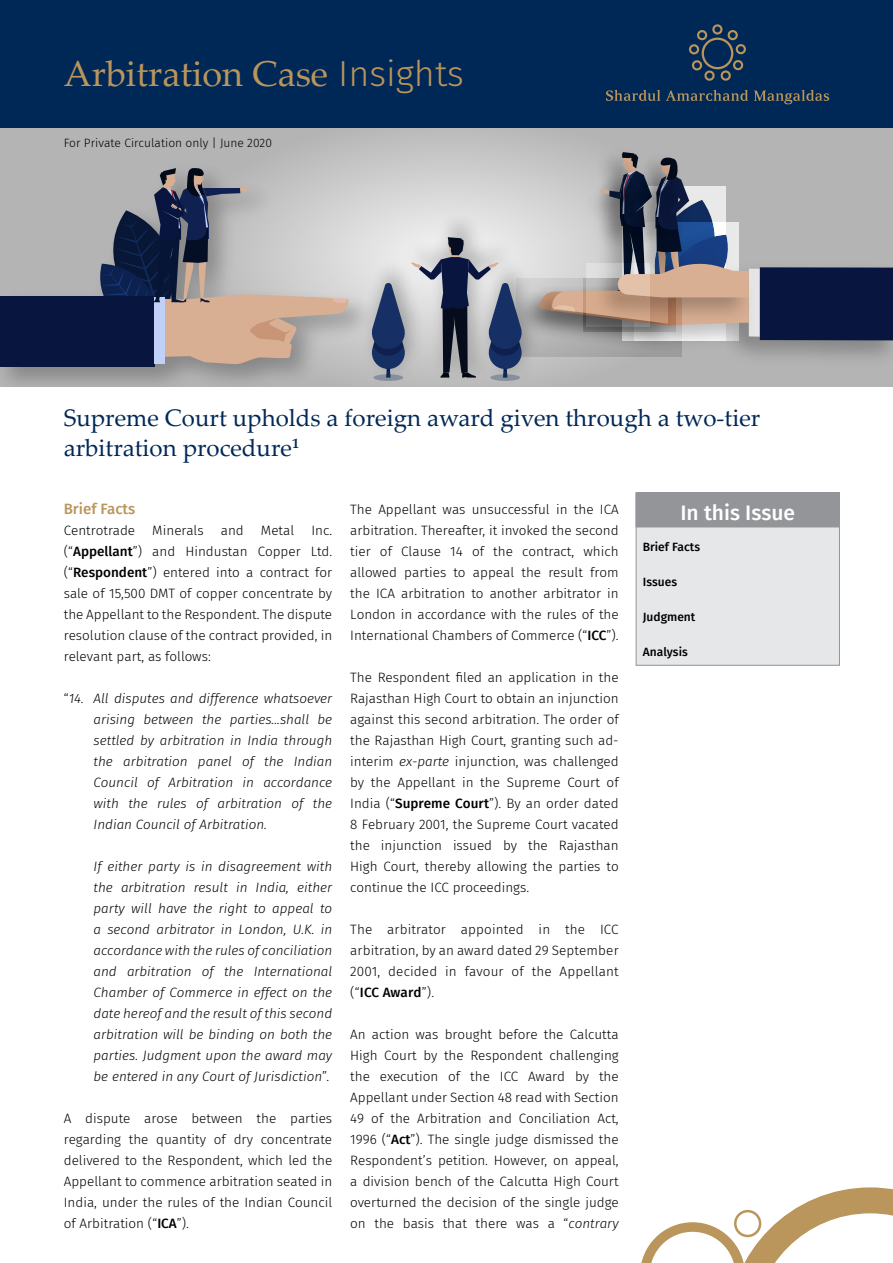
<style>
.page{position:relative;width:893px;height:1263px;background:#fff}
.page>*{position:absolute;margin:0;border:0;box-sizing:border-box;transform-origin:0 0}
.t1{font:36px "Palatino Linotype";color:#ba955c}
.t2{font:24px/30px "Palatino Linotype";color:#002856}
.t3{font:500 21px "Fira Sans";color:#fff}
.t4{font:500 15px "Fira Sans";color:#ba955c}
.t5{font:300 13.5px/21px "Fira Sans";color:#000;text-align:justify}
.t6{font:italic 300 13.5px/21px "Fira Sans";color:#000;text-align:justify}
.t7{font:300 12px "Fira Sans";color:#000}
.t8{font:500 12px "Fira Sans";color:#000}
.s1{font-family:"Fira Sans";font-weight:300}
.s2{font-weight:500}
.s3{font-style:italic}
.s4{font-style:normal}
</style>
<div class="page">
<svg style="left:0;top:128px;width:893px;height:259px;background:#bab9b9"></svg>
<img style="left:588px;top:140px;width:63px;height:12px">
<img style="left:627px;top:144px;width:63px;height:8px">
<img style="left:715px;top:254px;width:178px;height:121px">
<div style="left:760px;top:267px;width:133px;height:73px;background:#08153f"></div>
<img style="left:549px;top:331px;width:212px;height:29px">
<img style="left:549px;top:325px;width:132px;height:33px">
<img style="left:583px;top:251px;width:178px;height:80px">
<img style="left:586px;top:325px;width:64px;height:2px">
<img style="left:0;top:155px;width:383px;height:232px">
<div style="left:0;top:296px;width:154px;height:71px;background:#08153f"></div>
<svg style="left:540px;top:152px;width:209px;height:173px;background:#9d9798"></svg>
<svg style="left:98px;top:168px;width:251px;height:196px;background:#959195"></svg>
<img style="left:353px;top:203px;width:196px;height:184px">
<div style="left:373px;top:374px;width:30px;height:7px;background:#868f9e;border-radius:50%"></div>
<div style="left:490px;top:374px;width:30px;height:7px;background:#868f9e;border-radius:50%"></div>
<svg style="left:369px;top:237px;width:155px;height:141px;background:#8f94a3"></svg>
<div style="left:636px;top:493px;width:203px;height:172px;background:#e6e7e8"></div>
<div style="left:636px;top:493px;width:204px;height:173px;border:1px solid #939598"></div>
<div style="left:636px;top:493px;width:203px;height:34px;background:#939598"></div>
<div style="left:0;top:0;width:893px;height:128px;background:#002856"></div>
<svg style="left:606px;top:90px;width:54px;height:11px"></svg>
<svg style="left:666px;top:90px;width:82px;height:11px"></svg>
<svg style="left:754px;top:90px;width:75px;height:14px"></svg>
<svg style="left:689px;top:24px;width:57px;height:57px"></svg>
<svg style="left:641px;top:1187px;width:252px;height:76px"></svg>
<h1 class="t1" style="left:64px;top:48px;width:402px">Arbitration Case <span class="s1">Insights</span></h1>
<p class="t7" style="left:64px;top:135px;width:210px">For Private Circulation only | June 2020</p>
<h2 class="t2" style="left:64px;top:402px;width:698px">Supreme Court upholds a foreign award given through a two-tier arbitration procedure<sup>1</sup></h2>
<p class="t4" style="left:64px;top:496px;width:73px">Brief Facts</p>
<p class="t5" style="left:64px;top:519px;width:73px">Centrotrade</p>
<p class="t5" style="left:152px;top:519px;width:53px">Minerals</p>
<p class="t5" style="left:221px;top:519px;width:25px">and</p>
<p class="t5" style="left:261px;top:519px;width:35px">Metal</p>
<h3 class="t3" style="left:680px;top:496px;width:116px">In this Issue</h3>
<p class="t5" style="left:350px;top:498px;width:270px">The Appellant was unsuccessful in the ICA arbitration. Thereafter, it invoked the second tier of Clause 14 of the contract, which allowed parties to appeal the result from the ICA arbitration to another arbitrator in London in accordance with the rules of the International Chambers of Commerce (“<span class="s2">ICC</span>”).</p>
<p class="t5" style="left:350px;top:666px;width:270px">The Respondent filed an application in the Rajasthan High Court to obtain an injunction against this second arbitration. The order of the Rajasthan High Court, granting such ad&shy;interim <span class="s3">ex-parte</span> injunction, was challenged by the Appellant in the Supreme Court of India (“<span class="s2">Supreme Court</span>”). By an order dated 8 February 2001, the Supreme Court vacated the injunction issued by the Rajasthan High Court, thereby allowing the parties to continue the ICC proceedings.</p>
<p class="t5" style="left:350px;top:918px;width:270px">The arbitrator appointed in the ICC arbitration, by an award dated 29 September 2001, decided in favour of the Appellant (“<span class="s2">ICC Award</span>”).</p>
<p class="t5" style="left:350px;top:1024px;width:270px">An action was brought before the Calcutta High Court by the Respondent challenging the execution of the ICC Award by the Appellant under Section 48 read with Section 49 of the Arbitration and Conciliation Act, 1996 (“<span class="s2">Act</span>”). The single judge dismissed the Respondent’s petition. However, on appeal, a division bench of the Calcutta High Court overturned the decision of the single judge on the basis that there was a “<span class="s3">contrary</span></p>
<p class="t5" style="left:64px;top:519px;width:270px;text-indent:248px">Inc. (“<span class="s2">Appellant</span>”) and Hindustan Copper Ltd. (“<span class="s2">Respondent</span>”) entered into a contract for sale of 15,500 DMT of copper concentrate by the Appellant to the Respondent. The dispute resolution clause of the contract provided, in relevant part, as follows:</p>
<p class="t6" style="left:94px;top:687px;width:240px;text-indent:-30px"><span class="s4">“</span>14. All disputes and difference whatsoever arising between the parties...shall be settled by arbitration in India through the arbitration panel of the Indian Council of Arbitration in accordance with the rules of arbitration of the Indian Council of Arbitration.</p>
<p class="t6" style="left:94px;top:855px;width:240px">If either party is in disagreement with the arbitration result in India, either party will have the right to appeal to a second arbitrator in London, U.K. in accordance with the rules of conciliation and arbitration of the International Chamber of Commerce in effect on the date hereof and the result of this second arbitration will be binding on both the parties. Judgment upon the award may be entered in any Court of Jurisdiction<span class="s4">”.</span></p>
<p class="t5" style="left:64px;top:1107px;width:270px">A dispute arose between the parties regarding the quantity of dry concentrate delivered to the Respondent, which led the Appellant to commence arbitration seated in India, under the rules of the Indian Council of Arbitration (“<span class="s2">ICA</span>”).</p>
<p class="t8" style="left:643px;top:537px;width:59px">Brief Facts</p>
<p class="t8" style="left:643px;top:572px;width:36px">Issues</p>
<p class="t8" style="left:643px;top:607px;width:54px">Judgment</p>
<p class="t8" style="left:643px;top:642px;width:46px">Analysis</p>
</div>
